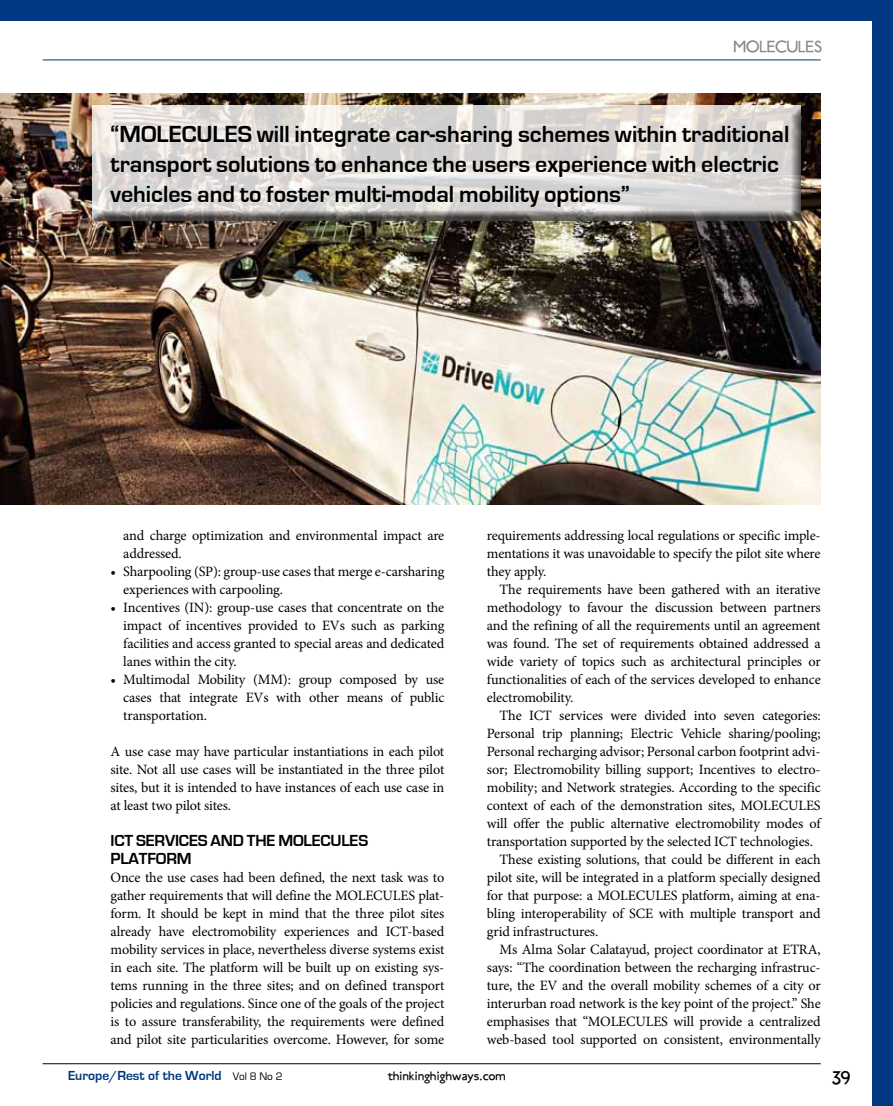
<style>
.page{position:relative;width:893px;height:1106px;background:#003882}
.page>*{position:absolute;margin:0;border:0;box-sizing:border-box;transform-origin:0 0}
.t1{font:700 24px/30px "Eurostile";color:#000}
.t2{font:21px "Ubahn";color:#000}
.t3{font:18px "Ubahn";color:#87888a}
.t4{font:700 16.5px/18px "Eurostile";letter-spacing:-.01em;color:#000}
.t5{font:14.25px/18px "Minion Pro";letter-spacing:-.01em;color:#000;text-align:justify}
.t6{font:700 13.5px "Eurostile";color:#003882}
.t7{font:13.5px "Ubahn";letter-spacing:.02em;color:#000}
.s1{font-weight:400;font-size:11.25px;color:#000}
</style>
<div class="page">
<div style="left:0;top:21px;width:872px;height:1085px;background:#fff"></div>
<hr style="left:43px;top:60px;width:778px;height:1px;background:#003882">
<hr style="left:43px;top:1063px;width:778px;height:1px;background:#000">
<img style="left:0;top:94px;width:821px;height:410px">
<div style="left:87px;top:95px;width:715px;height:125px;background:#fff;opacity:.75"></div>
<div style="left:87px;top:105px;width:715px;height:117px;background:#000;opacity:.75"></div>
<p class="t3" style="left:733px;top:38px;width:90px">MOLECULES</p>
<h1 class="t1" style="left:111px;top:119px;width:680px">“MOLECULES will integrate car-sharing schemes within traditional transport solutions to enhance the users experience with electric vehicles and to foster multi-modal mobility options”</h1>
<p class="t5" style="left:123px;top:527px;width:323px">and charge optimization and environmental impact are addressed.</p>
<p class="t5" style="left:123px;top:563px;width:323px;text-indent:-13px">• Sharpooling (SP): group-use cases that merge e-carsharing experiences with carpooling.</p>
<p class="t5" style="left:123px;top:599px;width:323px;text-indent:-13px">• Incentives (IN): group-use cases that concentrate on the impact of incentives provided to EVs such as parking facilities and access granted to special areas and dedicated lanes within the city.</p>
<p class="t5" style="left:123px;top:671px;width:323px;text-indent:-13px">• Multimodal Mobility (MM): group composed by use cases that integrate EVs with other means of public transportation.</p>
<p class="t5" style="left:111px;top:742px;width:335px">A use case may have particular instantiations in each pilot site. Not all use cases will be instantiated in the three pilot sites, but it is intended to have instances of each use case in at least two pilot sites.</p>
<p class="t4" style="left:111px;top:832px;width:259px">ICT SERVICES AND THE MOLECULES<br>PLATFORM</p>
<p class="t5" style="left:111px;top:869px;width:335px">Once the use cases had been defined, the next task was to gather requirements that will define the MOLECULES plat&shy;form. It should be kept in mind that the three pilot sites already have electromobility experiences and ICT-based mobility services in place, nevertheless diverse systems exist in each site. The platform will be built up on existing sys&shy;tems running in the three sites; and on defined transport policies and regulations. Since one of the goals of the project is to assure transferability, the requirements were defined and pilot site particularities overcome. However, for some</p>
<p class="t5" style="left:487px;top:527px;width:335px">requirements addressing local regulations or specific imple&shy;mentations it was unavoidable to specify the pilot site where they apply.</p>
<p class="t5" style="left:487px;top:580px;width:335px;text-indent:13px">The requirements have been gathered with an iterative methodology to favour the discussion between partners and the refining of all the requirements until an agreement was found. The set of requirements obtained addressed a wide variety of topics such as architectural principles or functionalities of each of the services developed to enhance electromobility.</p>
<p class="t5" style="left:500px;top:706px;width:323px">The ICT services were divided into seven categories:</p>
<p class="t5" style="left:487px;top:724px;width:335px">Personal trip planning; Electric Vehicle sharing/pooling;</p>
<p class="t5" style="left:487px;top:742px;width:335px">Personal recharging advisor; Personal carbon footprint advi-</p>
<p class="t5" style="left:487px;top:760px;width:335px">sor; Electromobility billing support; Incentives to electro-</p>
<p class="t5" style="left:487px;top:778px;width:335px">mobility; and Network strategies. According to the specific</p>
<p class="t5" style="left:487px;top:796px;width:335px">context of each of the demonstration sites, MOLECULES</p>
<p class="t5" style="left:487px;top:814px;width:335px">will offer the public alternative electromobility modes of</p>
<p class="t5" style="left:487px;top:832px;width:327px">transportation supported by the selected ICT technologies.</p>
<p class="t5" style="left:500px;top:850px;width:323px">These existing solutions, that could be different in each</p>
<p class="t5" style="left:487px;top:868px;width:335px">pilot site, will be integrated in a platform specially designed</p>
<p class="t5" style="left:487px;top:886px;width:335px">for that purpose: a MOLECULES platform, aiming at ena-</p>
<p class="t5" style="left:487px;top:904px;width:335px">bling interoperability of SCE with multiple transport and</p>
<p class="t5" style="left:487px;top:922px;width:113px">grid infrastructures.</p>
<p class="t5" style="left:500px;top:940px;width:323px">Ms Alma Solar Calatayud, project coordinator at ETRA,</p>
<p class="t5" style="left:487px;top:958px;width:335px">says: “The coordination between the recharging infrastruc-</p>
<p class="t5" style="left:487px;top:976px;width:335px">ture, the EV and the overall mobility schemes of a city or</p>
<p class="t5" style="left:487px;top:994px;width:335px">interurban road network is the key point of the project.” She</p>
<p class="t5" style="left:487px;top:1012px;width:335px">emphasises that “MOLECULES will provide a centralized</p>
<p class="t5" style="left:487px;top:1030px;width:335px">web-based tool supported on consistent, environmentally</p>
<p class="t6" style="left:68px;top:1068px;width:216px">Europe/Rest of the World <span class="s1">Vol 8 No 2</span></p>
<p class="t7" style="left:388px;top:1070px;width:119px">thinkinghighways.com</p>
<h2 class="t2" style="left:832px;top:1064px;width:20px">39</h2>
</div>
